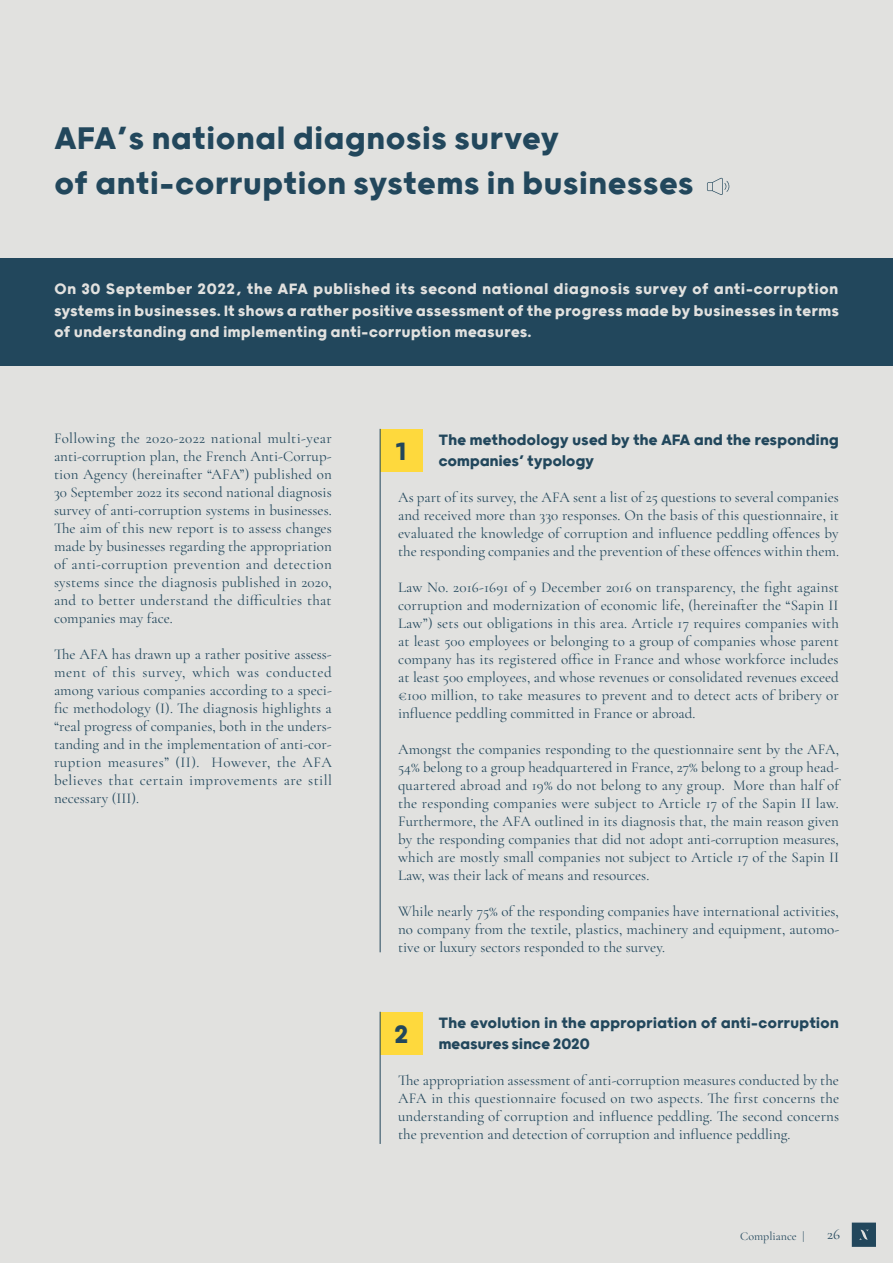
<style>
.page{position:relative;width:893px;height:1263px;background:#e1e1df}
.page>*{position:absolute;margin:0;border:0;box-sizing:border-box;transform-origin:0 0}
.t1{font:700 37.5px/45px "Grold";color:#22475c}
.t2{font:700 30px "Grold";color:#22475c}
.t3{font:700 18px/21.6px "Grold";color:#e1e1df;text-align:justify}
.t4{font:700 18px/21.6px "Grold";letter-spacing:-.015em;color:#22475c}
.t5{font:15px/18px "Cormorant Garamond";color:#22475c;text-align:justify}
.t6{font:12px "Cormorant Garamond";color:#22475c}
</style>
<div class="page">
<svg style="left:852px;top:1222px;width:24px;height:25px"></svg>
<div style="left:0;top:258px;width:893px;height:108px;background:#22475c"></div>
<div style="left:380px;top:429px;width:43px;height:43px;background:#fed93d"></div>
<div style="left:380px;top:1012px;width:43px;height:43px;background:#fed93d"></div>
<hr style="left:380px;top:429px;width:1px;height:523px;background:#22475c">
<hr style="left:380px;top:1012px;width:1px;height:132px;background:#22475c">
<svg style="left:707px;top:178px;width:22px;height:17px"></svg>
<h1 class="t1" style="left:54px;top:114px;width:641px">AFA’s national diagnosis survey<br>of anti-corruption systems in businesses</h1>
<p class="t3" style="left:54px;top:277px;width:786px">On 30 September 2022, the AFA published its second national diagnosis survey of anti-corruption systems in businesses. It shows a rather positive assessment of the progress made by businesses in terms of understanding and implementing anti-corruption measures.</p>
<p class="t5" style="left:54px;top:429px;width:279px">Following the 2020-2022 national multi-year anti-corruption plan, the French Anti-Corrup&shy;tion Agency (hereinafter “AFA”) published on 30 September 2022 its second national diagnosis survey of anti-corruption systems in businesses.<br>The aim of this new report is to assess changes made by businesses regarding the appropriation of anti-corruption prevention and detection systems since the diagnosis published in 2020, and to better understand the difficulties that companies may face.</p>
<p class="t5" style="left:54px;top:645px;width:279px">The AFA has drawn up a rather positive assess&shy;ment of this survey, which was conducted among various companies according to a speci&shy;fic methodology (I). The diagnosis highlights a “real progress of companies, both in the unders&shy;tanding and in the implementation of anti-cor&shy;ruption measures” (II). However, the AFA believes that certain improvements are still necessary (III).</p>
<h2 class="t2" style="left:396px;top:434px;width:12px">1</h2>
<p class="t4" style="left:438px;top:428px;width:402px">The methodology used by the AFA and the responding companies’ typology</p>
<p class="t5" style="left:398px;top:488px;width:442px">As part of its survey, the AFA sent a list of 25 questions to several companies and received more than 330 responses. On the basis of this questionnaire, it evaluated the knowledge of corruption and influence peddling offences by the responding companies and the prevention of these offences within them.</p>
<p class="t5" style="left:398px;top:578px;width:442px">Law No. 2016-1691 of 9 December 2016 on transparency, the fight against corruption and modernization of economic life, (hereinafter the “Sapin II Law”) sets out obligations in this area. Article 17 requires companies with at least 500 employees or belonging to a group of companies whose parent company has its registered office in France and whose workforce includes at least 500 employees, and whose revenues or consolidated revenues exceed €100 million, to take measures to prevent and to detect acts of bribery or influence peddling committed in France or abroad.</p>
<p class="t5" style="left:398px;top:740px;width:442px">Amongst the companies responding to the questionnaire sent by the AFA, 54% belong to a group headquartered in France, 27% belong to a group head&shy;quartered abroad and 19% do not belong to any group. More than half of the responding companies were subject to Article 17 of the Sapin II law.<br>Furthermore, the AFA outlined in its diagnosis that, the main reason given by the responding companies that did not adopt anti-corruption measures, which are mostly small companies not subject to Article 17 of the Sapin II Law, was their lack of means and resources.</p>
<p class="t5" style="left:398px;top:902px;width:443px">While nearly 75% of the responding companies have international activities, no company from the textile, plastics, machinery and equipment, automo&shy;tive or luxury sectors responded to the survey.</p>
<h2 class="t2" style="left:394px;top:1017px;width:16px">2</h2>
<p class="t4" style="left:438px;top:1010px;width:402px">The evolution in the appropriation of anti-corruption measures since 2020</p>
<p class="t5" style="left:398px;top:1071px;width:443px">The appropriation assessment of anti-corruption measures conducted by the AFA in this questionnaire focused on two aspects. The first concerns the understanding of corruption and influence peddling. The second concerns the prevention and detection of corruption and influence peddling.</p>
<p class="t6" style="left:740px;top:1229px;width:66px">Compliance |</p>
<p class="t5" style="left:827px;top:1225px;width:15px">26</p>
</div>
